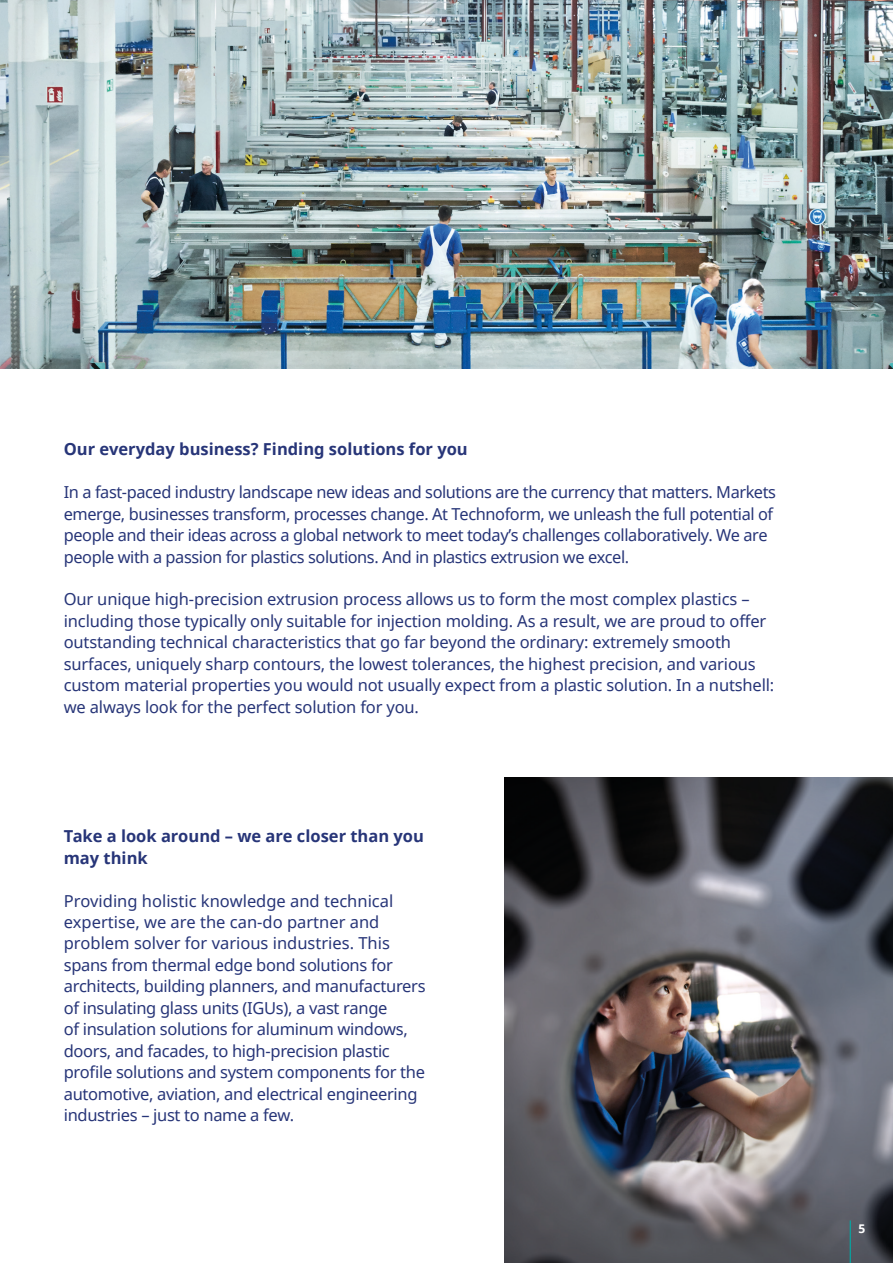
<style>
.page{position:relative;width:893px;height:1263px;background:#fff}
.page>*{position:absolute;margin:0;border:0;box-sizing:border-box;transform-origin:0 0}
.t1{font:16.5px/21.5px "Noto Sans";letter-spacing:-.02em;color:#273578}
.t2{font:700 16.5px/21.5px "Noto Sans";color:#273578}
.t3{font:700 12px "Noto Sans";color:#fff}
</style>
<div class="page">
<img style="left:0;top:0;width:893px;height:369px">
<img style="left:505px;top:777px;width:388px;height:486px">
<hr style="left:850px;top:1220px;width:1px;height:43px;background:#00aba6">
<p class="t2" style="left:64px;top:438px;width:405px">Our everyday business? Finding solutions for you</p>
<p class="t1" style="left:64px;top:481px;width:714px">In a fast-paced industry landscape new ideas and solutions are the currency that matters. Markets emerge, businesses transform, processes change. At Technoform, we unleash the full potential of people and their ideas across a global network to meet today’s challenges collaboratively. We are people with a passion for plastics solutions. And in plastics extrusion we excel.</p>
<p class="t1" style="left:64px;top:588px;width:712px">Our unique high-precision extrusion process allows us to form the most complex plastics – including those typically only suitable for injection molding. As a result, we are proud to offer outstanding technical characteristics that go far beyond the ordinary: extremely smooth surfaces, uniquely sharp contours, the lowest tolerances, the highest precision, and various custom material properties you would not usually expect from a plastic solution. In a nutshell: we always look for the perfect solution for you.</p>
<p class="t2" style="left:64px;top:825px;width:362px">Take a look around – we are closer than you may think</p>
<p class="t1" style="left:64px;top:889px;width:363px">Providing holistic knowledge and technical expertise, we are the can-do partner and problem solver for various industries. This spans from thermal edge bond solutions for architects, building planners, and manufacturers of insulating glass units (IGUs), a vast range<br>of insulation solutions for aluminum windows, doors, and facades, to high-precision plastic profile solutions and system components for the automotive, aviation, and electrical engineering industries – just to name a few.</p>
<p class="t3" style="left:858px;top:1220px;width:8px">5</p>
</div>
